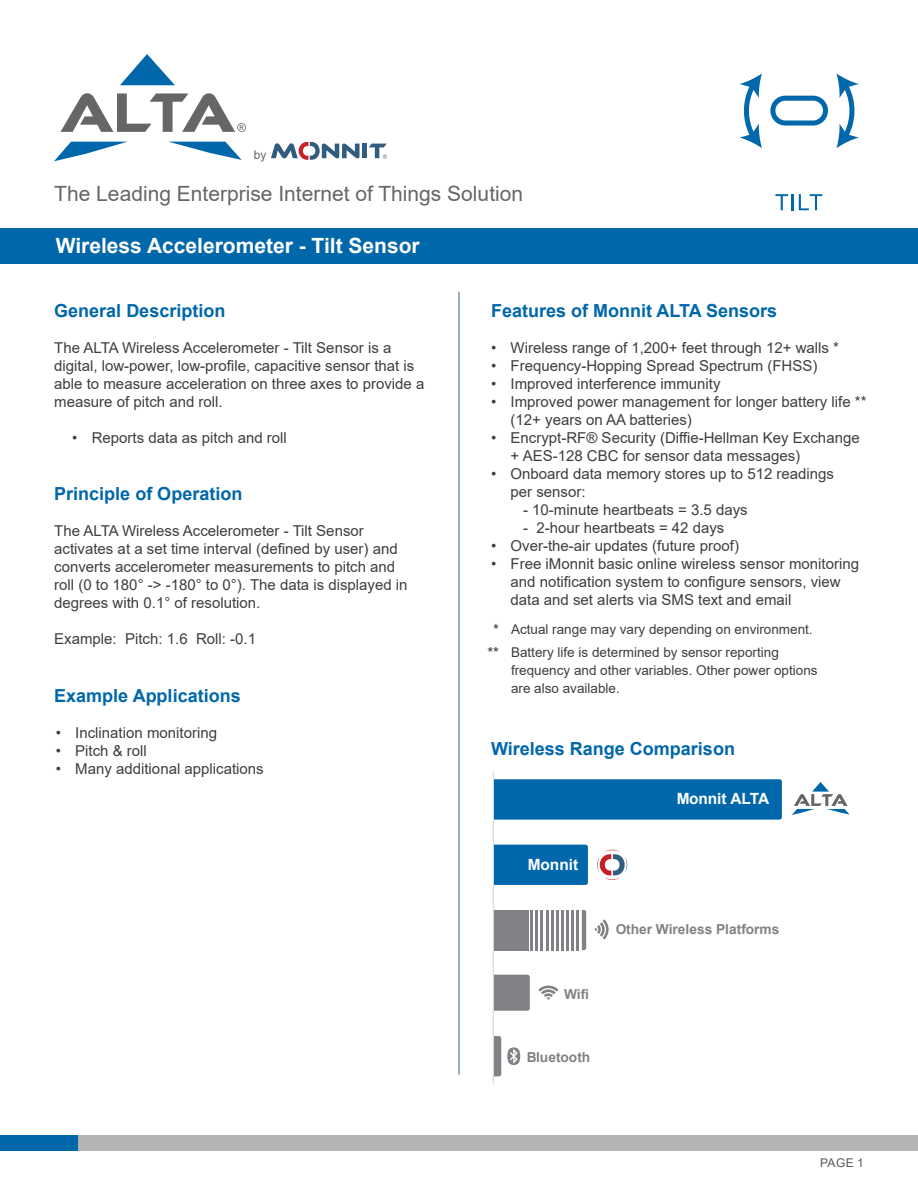
<style>
.page{position:relative;width:918px;height:1188px;background:#fff}
.page>*{position:absolute;margin:0;border:0;box-sizing:border-box;transform-origin:0 0}
.t1{font:21px "Arial";color:#666}
.t2{font:700 21px "Arial";color:#fff}
.t3{font:700 18px "Arial";color:#0067ab}
.t4{font:700 15.45px "Arial";color:#fff}
.t5{font:15px/18px "Arial";color:#3e3e3f}
.t6{font:700 13.8px "Arial";color:#808285}
.t7{font:13.5px/23px "Arial";color:#3e3e3f}
.t8{font:12px "Arial";color:#57585a}
.t9{font:12px "Arial";color:#666}
.s1{font-size:15px}
</style>
<div class="page">
<div style="left:0;top:228px;width:918px;height:35px;background:#0067ab"></div>
<div style="left:0;top:1135px;width:918px;height:16px;background:#b4b4b4"></div>
<div style="left:0;top:1135px;width:78px;height:16px;background:#0067ab"></div>
<hr style="left:459px;top:292px;width:1px;height:783px;background:#335d80">
<svg style="left:120px;top:54px;width:55px;height:31px"></svg>
<svg style="left:54px;top:142px;width:72px;height:19px"></svg>
<svg style="left:170px;top:142px;width:72px;height:18px"></svg>
<svg style="left:60px;top:93px;width:186px;height:39px"></svg>
<div style="left:362px;top:144px;width:5px;height:14px;background:#305c7f"></div>
<svg style="left:271px;top:142px;width:89px;height:18px"></svg>
<svg style="left:369px;top:144px;width:18px;height:15px"></svg>
<svg style="left:775px;top:194px;width:47px;height:16px"></svg>
<svg style="left:740px;top:74px;width:22px;height:74px"></svg>
<svg style="left:836px;top:74px;width:23px;height:74px"></svg>
<svg style="left:770px;top:96px;width:58px;height:30px"></svg>
<div style="left:494px;top:779px;width:288px;height:41px;background:#0067ab"></div>
<div style="left:494px;top:845px;width:94px;height:40px;background:#0067ab"></div>
<svg style="left:582px;top:910px;width:4px;height:40px"></svg>
<svg style="left:494px;top:975px;width:64px;height:101px"></svg>
<svg style="left:597px;top:850px;width:30px;height:30px"></svg>
<svg style="left:594px;top:919px;width:15px;height:20px"></svg>
<div style="left:493px;top:910px;width:36px;height:40px;background:#808285"></div>
<hr style="left:530px;top:910px;width:3px;height:40px;background:#808285">
<hr style="left:536px;top:910px;width:2px;height:40px;background:#808285">
<hr style="left:541px;top:910px;width:2px;height:40px;background:#808285">
<hr style="left:546px;top:910px;width:2px;height:40px;background:#808285">
<hr style="left:551px;top:910px;width:2px;height:40px;background:#808285">
<hr style="left:556px;top:910px;width:3px;height:40px;background:#808285">
<hr style="left:561px;top:910px;width:3px;height:40px;background:#808285">
<hr style="left:566px;top:910px;width:3px;height:40px;background:#808285">
<hr style="left:572px;top:910px;width:2px;height:40px;background:#808285">
<hr style="left:577px;top:910px;width:2px;height:40px;background:#808285">
<svg style="left:792px;top:782px;width:58px;height:33px"></svg>
<hr style="left:493px;top:772px;width:1px;height:311px;background:#d1d3d4">
<p class="t9" style="left:254px;top:146px;width:14px">by</p>
<h1 class="t1" style="left:54px;top:186px;width:470px">The Leading Enterprise Internet of Things Solution</h1>
<h1 class="t2" style="left:56px;top:238px;width:365px">Wireless Accelerometer - Tilt Sensor</h1>
<p class="t3" style="left:54px;top:303px;width:173px">General Description</p>
<p class="t5" style="left:54px;top:340px;width:372px">The ALTA Wireless Accelerometer - Tilt Sensor is a digital, low-power, low-profile, capacitive sensor that is able to measure acceleration on three axes to provide a measure of pitch and roll.</p>
<p class="t5" style="left:72px;top:430px;width:216px">• Reports data as pitch and roll</p>
<p class="t3" style="left:54px;top:487px;width:190px">Principle of Operation</p>
<p class="t5" style="left:54px;top:523px;width:355px">The ALTA Wireless Accelerometer - Tilt Sensor activates at a set time interval (defined by user) and converts accelerometer measurements to pitch and roll (0 to 180° -&gt; -180° to 0°). The data is displayed in degrees with 0.1° of resolution.</p>
<p class="t5" style="left:54px;top:630px;width:203px">Example: Pitch: 1.6 Roll: -0.1</p>
<p class="t3" style="left:54px;top:689px;width:188px">Example Applications</p>
<p class="t5" style="left:56px;top:725px;width:163px">• Inclination monitoring</p>
<p class="t5" style="left:56px;top:743px;width:93px">• Pitch &amp; roll</p>
<p class="t5" style="left:56px;top:761px;width:209px">• Many additional applications</p>
<p class="t3" style="left:491px;top:303px;width:288px">Features of Monnit ALTA Sensors</p>
<p class="t5" style="left:491px;top:340px;width:349px">• Wireless range of 1,200+ feet through 12+ walls *</p>
<p class="t5" style="left:491px;top:358px;width:328px">• Frequency-Hopping Spread Spectrum (FHSS)</p>
<p class="t5" style="left:491px;top:376px;width:231px">• Improved interference immunity</p>
<p class="t5" style="left:511px;top:394px;width:357px;text-indent:-20px">• Improved power management for longer battery life ** (12+ years on AA batteries)</p>
<p class="t5" style="left:511px;top:430px;width:351px;text-indent:-20px">• Encrypt-RF® Security (Diffie-Hellman Key Exchange + AES-128 CBC for sensor data messages)</p>
<p class="t5" style="left:511px;top:466px;width:325px;text-indent:-20px">• Onboard data memory stores up to 512 readings per sensor:</p>
<p class="t5" style="left:523px;top:500px;width:226px">- 10-minute heartbeats = 3.5 days</p>
<p class="t5" style="left:523px;top:518px;width:203px">- 2-hour heartbeats = 42 days</p>
<p class="t5" style="left:491px;top:538px;width:249px">• Over-the-air updates (future proof)</p>
<p class="t5" style="left:511px;top:556px;width:350px;text-indent:-20px">• Free iMonnit basic online wireless sensor monitoring and notification system to configure sensors, view data and set alerts via SMS text and email</p>
<p class="t7" style="left:487px;top:618px;width:327px;text-indent:6px"><span class="s1">*</span> Actual range may vary depending on environment. <span class="s1">**</span> Battery life is determined by sensor reporting</p>
<p class="t7" style="left:511px;top:661px;width:308px;line-height:18px">frequency and other variables. Other power options are also available.</p>
<p class="t3" style="left:491px;top:742px;width:245px">Wireless Range Comparison</p>
<p class="t4" style="left:676px;top:793px;width:95px">Monnit ALTA</p>
<p class="t4" style="left:528px;top:859px;width:52px">Monnit</p>
<p class="t6" style="left:564px;top:989px;width:27px">Wifi</p>
<p class="t6" style="left:526px;top:1052px;width:66px">Bluetooth</p>
<p class="t6" style="left:616px;top:924px;width:165px">Other Wireless Platforms</p>
<p class="t8" style="left:820px;top:1155px;width:45px">PAGE 1</p>
</div>
